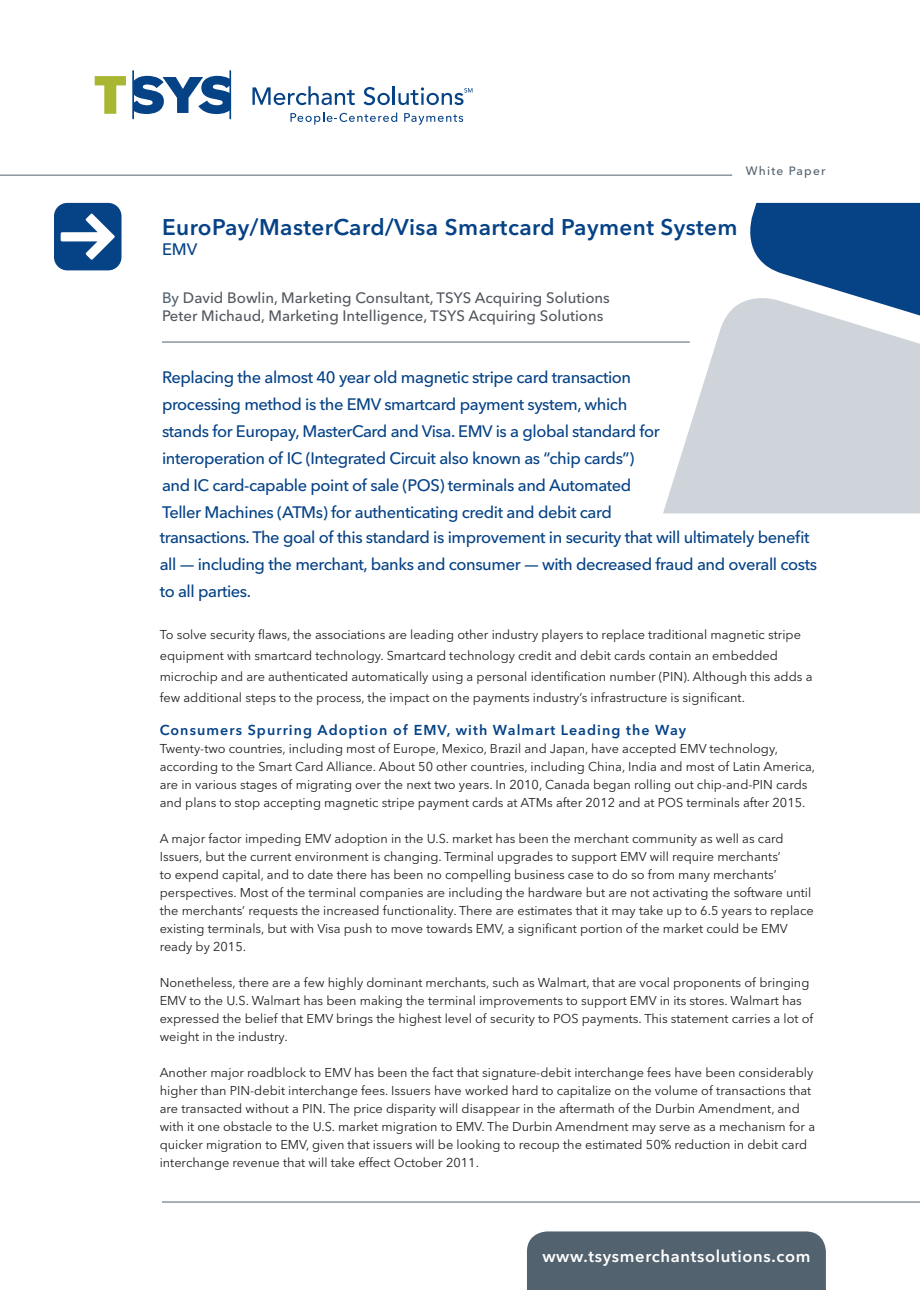
<style>
.page{position:relative;width:920px;height:1290px;background:#fff}
.page>*{position:absolute;margin:0;border:0;box-sizing:border-box;transform-origin:0 0}
.t1{font:600 22.5px "Avenir Next LT Pro";letter-spacing:.02em;color:#054286}
.t2{font:500 16.5px/27px "Avenir Next LT Pro";letter-spacing:-.025em;color:#054286}
.t3{font:600 16.5px "Avenir Next LT Pro";letter-spacing:.04em;color:#fff}
.t4{font:500 15px/18px "Avenir Next LT Pro";color:#535860}
.t5{font:600 14.25px "Avenir Next LT Pro";letter-spacing:.075em;color:#054286}
.t6{font:12.75px/18px "Avenir Next LT Pro";color:#231f20}
.t7{font:500 12px "Avenir Next LT Pro";letter-spacing:.1em;color:#52626f}
.s1{color:#52626f}
</style>
<div class="page">
<svg style="left:54px;top:203px;width:68px;height:67px"></svg>
<hr style="left:162px;top:1202px;width:758px;height:1px;background:#52626f">
<svg style="left:663px;top:304px;width:257px;height:209px;fill:#cfd4da"></svg>
<svg style="left:739px;top:203px;width:181px;height:117px"></svg>
<hr style="left:0;top:175px;width:732px;height:1px;background:#52626f">
<svg style="left:95px;top:76px;width:31px;height:38px"></svg>
<svg style="left:132px;top:70px;width:99px;height:49px"></svg>
<svg style="left:252px;top:86px;width:103px;height:19px"></svg>
<svg style="left:363px;top:86px;width:109px;height:19px"></svg>
<svg style="left:290px;top:112px;width:107px;height:13px"></svg>
<svg style="left:404px;top:113px;width:59px;height:12px"></svg>
<div style="left:527px;top:1231px;width:299px;height:59px;background:#52626f"></div>
<hr style="left:162px;top:342px;width:528px;height:1px;background:#52626f">
<p class="t7" style="left:746px;top:164px;width:81px">White Paper</p>
<h1 class="t1" style="left:162px;top:213px;width:577px">EuroPay/MasterCard/Visa Smartcard Payment System</h1>
<p class="t2" style="left:162px;top:235px;width:37px">EMV</p>
<p class="t4" style="left:162px;top:289px;width:449px"><span class="s1">By</span> David Bowlin, Marketing Consultant, TSYS Acquiring Solutions<br>Peter Michaud, Marketing Intelligence, TSYS Acquiring Solutions</p>
<p class="t2" style="left:162px;top:364px;width:499px">Replacing the almost 40 year old magnetic stripe card transaction processing method is the EMV smartcard payment system, which stands for Europay, MasterCard and Visa. EMV is a global standard for interoperation of IC (Integrated Circuit also known as “chip cards”) and IC card-capable point of sale (POS) terminals and Automated Teller Machines (ATMs) for authenticating credit and debit card</p>
<p class="t2" style="left:160px;top:524px;width:659px">transactions. The goal of this standard is improvement in security that will ultimately benefit all — including the merchant, banks and consumer — with decreased fraud and overall costs to all parties.</p>
<p class="t6" style="left:160px;top:624px;width:654px;line-height:21px">To solve security flaws, the associations are leading other industry players to replace traditional magnetic stripe equipment with smartcard technology. Smartcard technology credit and debit cards contain an embedded microchip and are authenticated automatically using a personal identification number (PIN). Although this adds a few additional steps to the process, the impact on the payments industry’s infrastructure is significant.</p>
<p class="t5" style="left:160px;top:721px;width:528px">Consumers Spurring Adoption of EMV, with Walmart Leading the Way</p>
<p class="t6" style="left:160px;top:739px;width:657px">Twenty-two countries, including most of Europe, Mexico, Brazil and Japan, have accepted EMV technology, according to the Smart Card Alliance. About 50 other countries, including China, India and most of Latin America, are in various stages of migrating over the next two years. In 2010, Canada began rolling out chip-and-PIN cards and plans to stop accepting magnetic stripe payment cards at ATMs after 2012 and at POS terminals after 2015.</p>
<p class="t6" style="left:160px;top:829px;width:655px">A major factor impeding EMV adoption in the U.S. market has been the merchant community as well as card Issuers, but the current environment is changing. Terminal upgrades to support EMV will require merchants’<br>to expend capital, and to date there has been no compelling business case to do so from many merchants’ perspectives. Most of the terminal companies are including the hardware but are not activating the software until the merchants’ requests the increased functionality. There are estimates that it may take up to 6.5 years to replace existing terminals, but with Visa push to move towards EMV, a significant portion of the market could be EMV ready by 2015.</p>
<p class="t6" style="left:160px;top:974px;width:655px">Nonetheless, there are a few highly dominant merchants, such as Walmart, that are vocal proponents of bringing EMV to the U.S. Walmart has been making the terminal improvements to support EMV in its stores. Walmart has expressed the belief that EMV brings the highest level of security to POS payments. This statement carries a lot of weight in the industry.</p>
<p class="t6" style="left:160px;top:1064px;width:657px">Another major roadblock to EMV has been the fact that signature-debit interchange fees have been considerably higher than PIN-debit interchange fees. Issuers have worked hard to capitalize on the volume of transactions that are transacted without a PIN. The price disparity will disappear in the aftermath of the Durbin Amendment, and with it one obstacle to the U.S. market migration to EMV. The Durbin Amendment may serve as a mechanism for a quicker migration to EMV, given that issuers will be looking to recoup the estimated 50% reduction in debit card interchange revenue that will take effect October 2011.</p>
<p class="t3" style="left:542px;top:1246px;width:270px">www.tsysmerchantsolutions.com</p>
</div>
